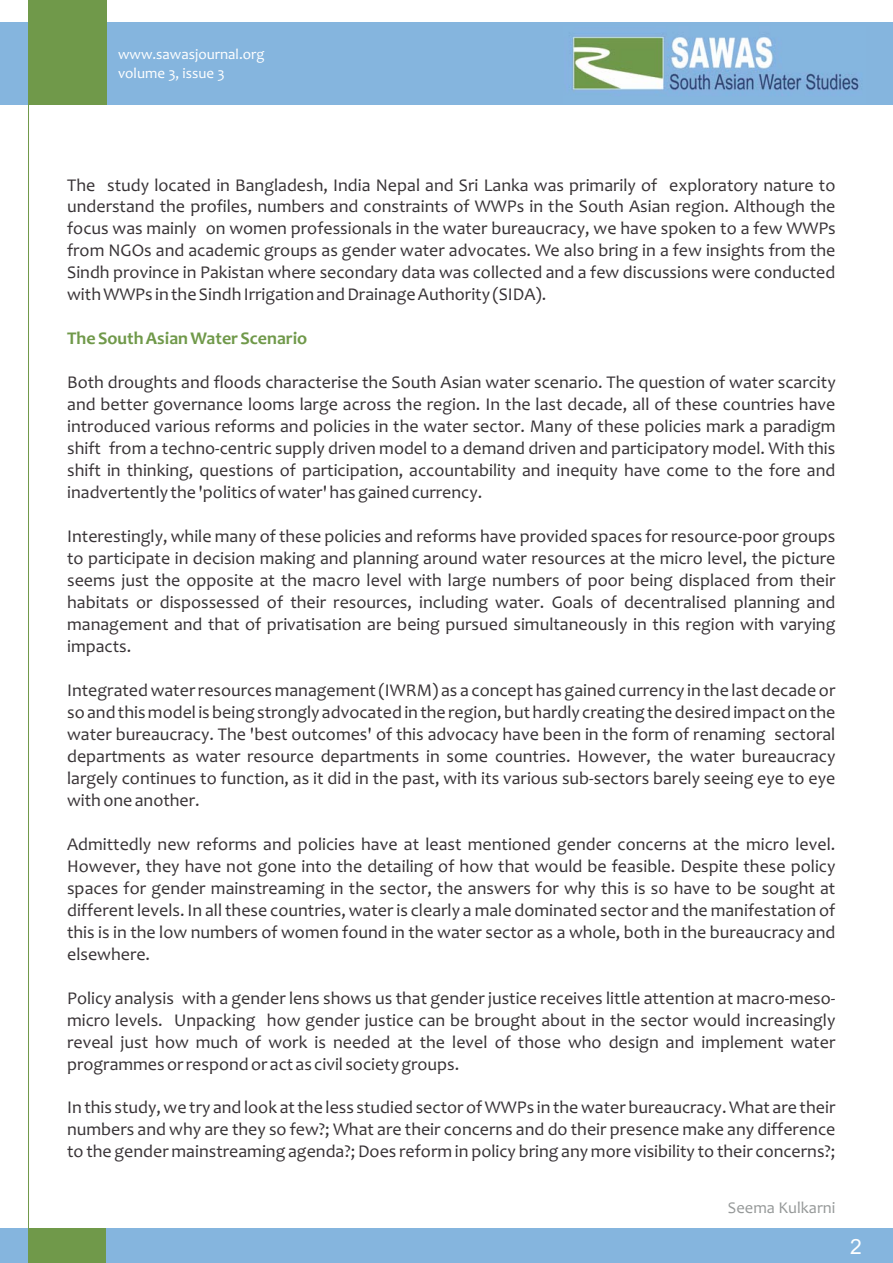
<style>
.page{position:relative;width:893px;height:1263px;background:#fff}
.page>*{position:absolute;margin:0;border:0;box-sizing:border-box;transform-origin:0 0}
.t1{font:21px "Arial";color:#fff}
.t2{font:18px/21.9px "Candara";color:#383336;text-align:justify}
.t3{font:700 18px "Candara";color:#70994a}
.t4{font:16.5px "Candara";color:#969999}
.t5{font:15px/18.3px "Candara";color:#fff}
</style>
<div class="page">
<div style="left:0;top:23px;width:893px;height:82px;background:#85b5de"></div>
<div style="left:0;top:1229px;width:893px;height:34px;background:#85b5de"></div>
<div style="left:28px;top:0;width:78px;height:105px;background:#70994a"></div>
<div style="left:28px;top:1229px;width:78px;height:34px;background:#70994a"></div>
<img style="left:567px;top:36px;width:292px;height:55px">
<hr style="left:28px;top:105px;width:1px;height:1124px;background:#70994a">
<p class="t5" style="left:118px;top:47px;width:148px">www.sawasjournal.org volume 3, issue 3</p>
<p class="t2" style="left:67px;top:175px;width:770px">The study located in Bangladesh, India Nepal and Sri Lanka was primarily of exploratory nature to understand the profiles, numbers and constraints of WWPs in the South Asian region. Although the focus was mainly on women professionals in the water bureaucracy, we have spoken to a few WWPs from NGOs and academic groups as gender water advocates. We also bring in a few insights from the Sindh province in Pakistan where secondary data was collected and a few discussions were conducted with WWPs in the Sindh Irrigation and Drainage Authority (SIDA).</p>
<p class="t3" style="left:67px;top:331px;width:242px">The South Asian Water Scenario</p>
<p class="t2" style="left:67px;top:373px;width:770px">Both droughts and floods characterise the South Asian water scenario. The question of water scarcity and better governance looms large across the region. In the last decade, all of these countries have introduced various reforms and policies in the water sector. Many of these policies mark a paradigm shift from a techno-centric supply driven model to a demand driven and participatory model. With this shift in thinking, questions of participation, accountability and inequity have come to the fore and inadvertently the 'politics of water' has gained currency.</p>
<p class="t2" style="left:67px;top:527px;width:770px">Interestingly, while many of these policies and reforms have provided spaces for resource-poor groups to participate in decision making and planning around water resources at the micro level, the picture seems just the opposite at the macro level with large numbers of poor being displaced from their habitats or dispossessed of their resources, including water. Goals of decentralised planning and management and that of privatisation are being pursued simultaneously in this region with varying impacts.</p>
<p class="t2" style="left:67px;top:681px;width:770px">Integrated water resources management (IWRM) as a concept has gained currency in the last decade or so and this model is being strongly advocated in the region, but hardly creating the desired impact on the water bureaucracy. The 'best outcomes' of this advocacy have been in the form of renaming sectoral departments as water resource departments in some countries. However, the water bureaucracy largely continues to function, as it did in the past, with its various sub-sectors barely seeing eye to eye with one another.</p>
<p class="t2" style="left:67px;top:835px;width:770px">Admittedly new reforms and policies have at least mentioned gender concerns at the micro level.<br>However, they have not gone into the detailing of how that would be feasible. Despite these policy spaces for gender mainstreaming in the sector, the answers for why this is so have to be sought at different levels. In all these countries, water is clearly a male dominated sector and the manifestation of this is in the low numbers of women found in the water sector as a whole, both in the bureaucracy and elsewhere.</p>
<p class="t2" style="left:67px;top:988px;width:770px">Policy analysis with a gender lens shows us that gender justice receives little attention at macro-meso&shy;micro levels. Unpacking how gender justice can be brought about in the sector would increasingly reveal just how much of work is needed at the level of those who design and implement water programmes or respond or act as civil society groups.</p>
<p class="t2" style="left:67px;top:1098px;width:770px">In this study, we try and look at the less studied sector of WWPs in the water bureaucracy. What are their numbers and why are they so few?; What are their concerns and do their presence make any difference to the gender mainstreaming agenda?; Does reform in policy bring any more visibility to their concerns?;</p>
<p class="t4" style="left:728px;top:1201px;width:109px">Seema Kulkarni</p>
<p class="t1" style="left:850px;top:1239px;width:13px">2</p>
</div>
